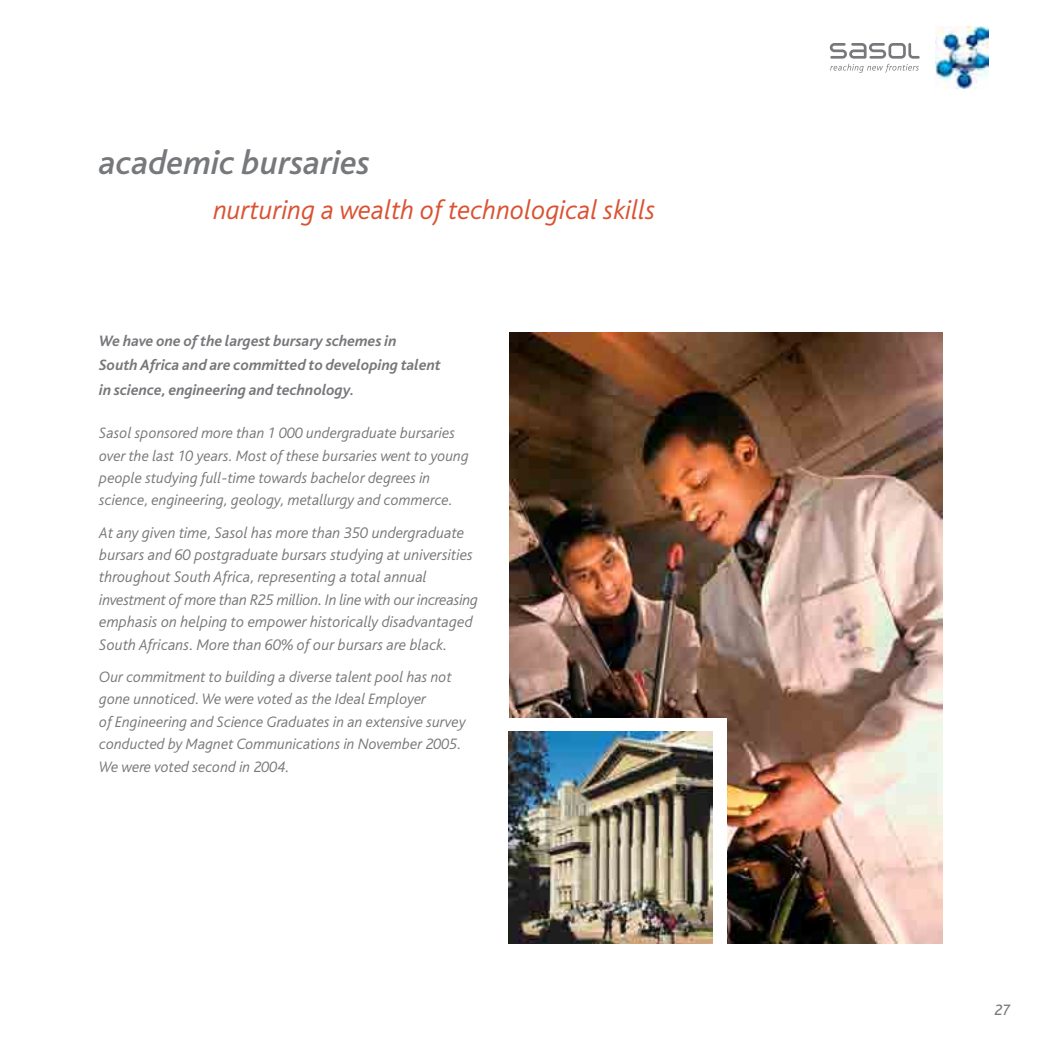
<style>
.page{position:relative;width:1042px;height:1042px;background:#fff}
.page>*{position:absolute;margin:0;border:0;box-sizing:border-box;transform-origin:0 0}
.t1{font:italic 500 35px "Bliss";color:#77787b}
.t2{font:italic 300 28px "Bliss";color:#da5232}
.t3{font:italic 300 16.1px/22.4px "Bliss";color:#77787b}
.t4{font:italic 300 15.75px/22.4px "Bliss";color:#77787b}
.t5{font:italic 700 15.75px/24.5px "Bliss";color:#77787b}
.t6{font:italic 15.75px "Bliss";color:#77787b}
</style>
<div class="page">
<img style="left:509px;top:333px;width:433px;height:610px">
<svg style="left:830px;top:43px;width:89px;height:30px"></svg>
<img style="left:935px;top:26px;width:54px;height:62px">
<div style="left:485px;top:718px;width:242px;height:226px;background:#fff"></div>
<img style="left:508px;top:732px;width:205px;height:211px">
<h1 class="t1" style="left:99px;top:150px;width:273px">academic bursaries</h1>
<h2 class="t2" style="left:213px;top:199px;width:443px">nurturing a wealth of technological skills</h2>
<p class="t5" style="left:99px;top:330px;width:343px">We have one of the largest bursary schemes in<br>South Africa and are committed to developing talent in science, engineering and technology.</p>
<p class="t4" style="left:99px;top:423px;width:371px">Sasol sponsored more than 1 000 undergraduate bursaries over the last 10 years. Most of these bursaries went to young people studying full-time towards bachelor degrees in science, engineering, geology, metallurgy and commerce.</p>
<p class="t3" style="left:99px;top:523px;width:380px">At any given time, Sasol has more than 350 undergraduate bursars and 60 postgraduate bursars studying at universities throughout South Africa, representing a total annual investment of more than R25 million. In line with our increasing emphasis on helping to empower historically disadvantaged South Africans. More than 60% of our bursars are black.</p>
<p class="t4" style="left:99px;top:667px;width:368px">Our commitment to building a diverse talent pool has not gone unnoticed. We were voted as the Ideal Employer<br>of Engineering and Science Graduates in an extensive survey conducted by Magnet Communications in November 2005.<br>We were voted second in 2004.</p>
<p class="t6" style="left:994px;top:1004px;width:18px">27</p>
</div>
